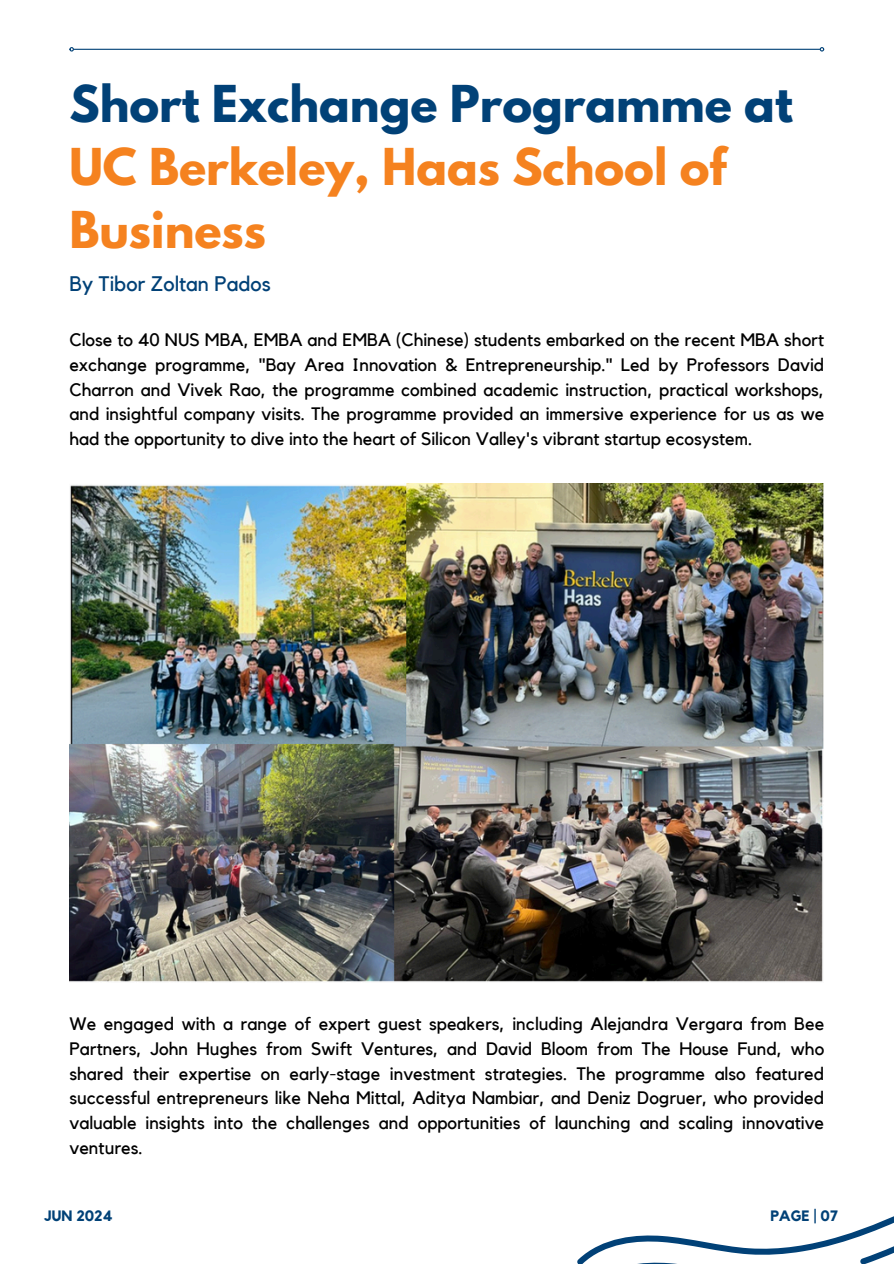
<style>
.page{position:relative;width:894px;height:1264px;background:#fff}
.page>*{position:absolute;margin:0;border:0;box-sizing:border-box;transform-origin:0 0}
.t1{font:700 45px/63px "League Spartan";color:#f5821f}
.t2{font:21px "Kollektif";color:#014177}
.t3{font:18px/24.8px "Kollektif";color:#000;text-align:justify}
.t4{font:700 15px "Kollektif";color:#014177}
.s1{color:#014177}
</style>
<div class="page">
<hr style="left:74px;top:49px;width:745px;height:1px;background:#014177">
<svg style="left:69px;top:47px;width:5px;height:5px"></svg>
<svg style="left:819px;top:47px;width:5px;height:5px"></svg>
<svg style="left:580px;top:1216px;width:313px;height:47px"></svg>
<img style="left:69px;top:484px;width:754px;height:498px">
<h2 class="t1" style="left:69px;top:78px;width:724px"><span class="s1">Short Exchange Programme at<br></span>UC Berkeley, Haas School of<br>Business</h2>
<h3 class="t2" style="left:69px;top:274px;width:203px">By Tibor Zoltan Pados</h3>
<p class="t3" style="left:69px;top:328px;width:756px">Close to 40 NUS MBA, EMBA and EMBA (Chinese) students embarked on the recent MBA short exchange programme, "Bay Area Innovation &amp; Entrepreneurship." Led by Professors David Charron and Vivek Rao, the programme combined academic instruction, practical workshops, and insightful company visits. The programme provided an immersive experience for us as we had the opportunity to dive into the heart of Silicon Valley's vibrant startup ecosystem.</p>
<p class="t3" style="left:69px;top:1012px;width:756px">We engaged with a range of expert guest speakers, including Alejandra Vergara from Bee Partners, John Hughes from Swift Ventures, and David Bloom from The House Fund, who shared their expertise on early-stage investment strategies. The programme also featured successful entrepreneurs like Neha Mittal, Aditya Nambiar, and Deniz Dogruer, who provided valuable insights into the challenges and opportunities of launching and scaling innovative ventures.</p>
<p class="t4" style="left:44px;top:1208px;width:70px">JUN 2024</p>
<h3 class="t4" style="left:770px;top:1208px;width:69px">PAGE | 07</h3>
</div>
